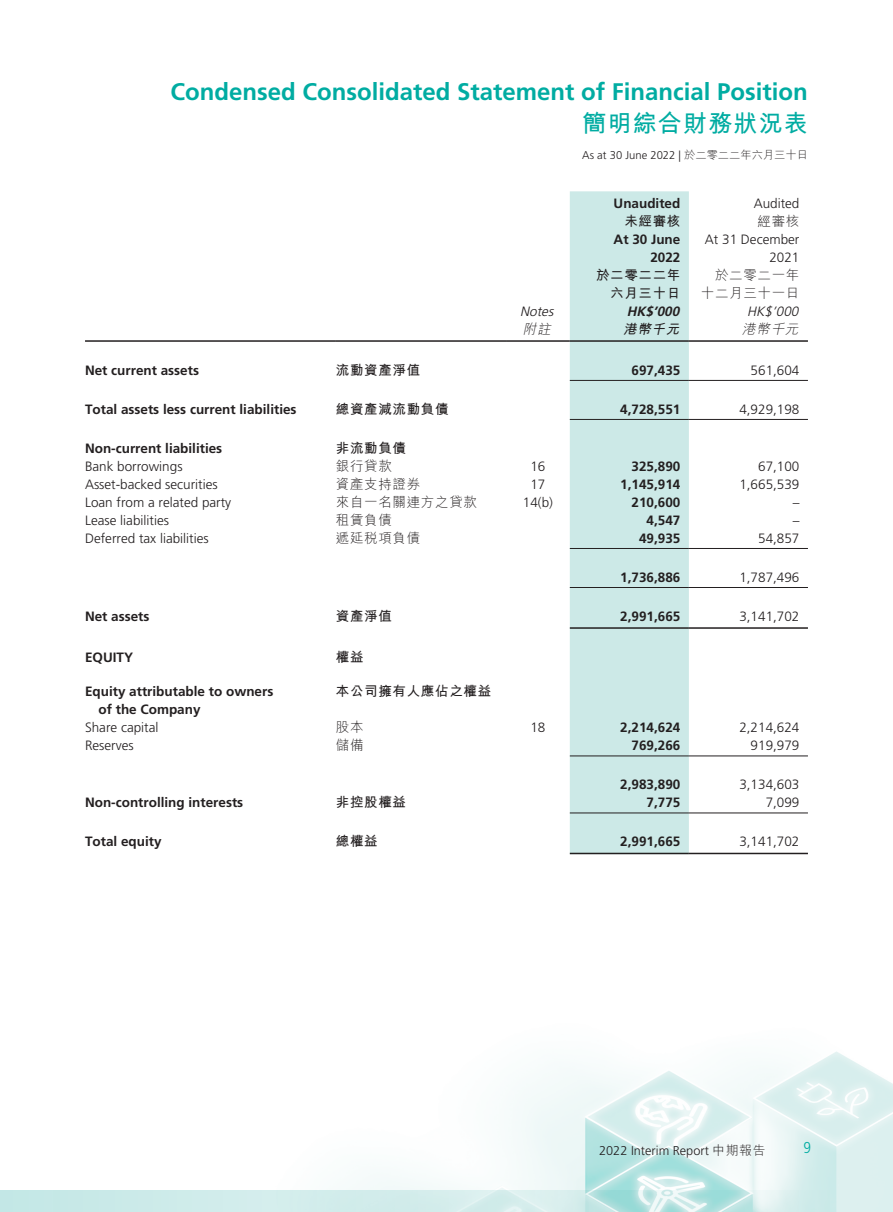
<style>
.page{position:relative;width:893px;height:1212px;background:#fff}
.page>*{position:absolute;margin:0;border:0;box-sizing:border-box;transform-origin:0 0}
.t1{font:700 24px "Frutiger LT Std";color:#00aca2}
.t2{font:700 24px "M Hei HK";letter-spacing:.05em;color:#00aca2}
.t3{font:300 condensed 15.75px "Frutiger LT Std";color:#00aca2}
._50_Table_txt{font:700 13.5px "Frutiger LT Std";color:#231f20}
._50_Table_txt-2{font:300 13.5px "Frutiger LT Std";color:#231f20}
._50_Table_txt-3{font:700 13.5px "M Hei HK";letter-spacing:.05em;color:#231f20}
._50_Table_txt-4{font:300 13.5px "M Hei HK";letter-spacing:.05em;color:#231f20}
._50_Table_txt-5{font:italic 300 13.5px "Frutiger LT Std";color:#231f20}
._50_Table_txt-6{font:italic 700 13.5px "Frutiger LT Std";color:#231f20}
._50_Table_txt-7{font:italic 300 13.5px "M Hei HK";color:#231f20}
._50_Table_txt-8{font:italic 700 13.5px "M Hei HK";color:#231f20}
.t4{font:300 12.75px "Frutiger LT Std";color:#231f20}
.t5{font:300 11.25px "Frutiger LT Std";color:#231f20}
.s1{font-family:"M Hei HK"}
</style>
<div class="page">
<div style="left:0;top:1191px;width:893px;height:21px;background:#c4e8e6"></div>
<img style="left:53px;top:1051px;width:840px;height:161px">
<div style="left:570px;top:191px;width:119px;height:662px;background:#cce9e7"></div>
<hr style="left:85px;top:340px;width:251px;height:2px;background:#231f20">
<hr style="left:336px;top:340px;width:170px;height:2px;background:#231f20">
<hr style="left:506px;top:340px;width:64px;height:2px;background:#231f20">
<hr style="left:570px;top:340px;width:119px;height:2px;background:#231f20">
<hr style="left:689px;top:340px;width:119px;height:2px;background:#231f20">
<hr style="left:570px;top:380px;width:119px;height:1px;background:#231f20">
<hr style="left:689px;top:380px;width:119px;height:1px;background:#231f20">
<hr style="left:570px;top:419px;width:119px;height:1px;background:#231f20">
<hr style="left:689px;top:419px;width:119px;height:1px;background:#231f20">
<hr style="left:570px;top:548px;width:119px;height:1px;background:#231f20">
<hr style="left:689px;top:548px;width:119px;height:1px;background:#231f20">
<hr style="left:570px;top:587px;width:119px;height:1px;background:#231f20">
<hr style="left:689px;top:587px;width:119px;height:1px;background:#231f20">
<hr style="left:570px;top:627px;width:119px;height:2px;background:#231f20">
<hr style="left:689px;top:627px;width:119px;height:2px;background:#231f20">
<hr style="left:570px;top:755px;width:119px;height:1px;background:#231f20">
<hr style="left:689px;top:755px;width:119px;height:1px;background:#231f20">
<hr style="left:570px;top:812px;width:119px;height:1px;background:#231f20">
<hr style="left:689px;top:812px;width:119px;height:1px;background:#231f20">
<hr style="left:570px;top:853px;width:119px;height:1px;background:#231f20">
<hr style="left:689px;top:853px;width:119px;height:1px;background:#231f20">
<p class="t1" style="left:170px;top:78px;width:639px">Condensed Consolidated Statement of Financial Position</p>
<p class="t2" style="left:582px;top:105px;width:227px">簡明綜合財務狀況表</p>
<p class="t5" style="left:582px;top:149px;width:227px">As at 30 June 2022 | <span class="s1">於二零二二年六月三十日</span></p>
<p class="_50_Table_txt" style="left:614px;top:195px;width:68px">Unaudited</p>
<p class="_50_Table_txt-2" style="left:754px;top:195px;width:47px">Audited</p>
<p class="_50_Table_txt-3" style="left:624px;top:211px;width:58px">未經審核</p>
<p class="_50_Table_txt-4" style="left:758px;top:214px;width:43px">經審核</p>
<p class="_50_Table_txt" style="left:614px;top:231px;width:68px">At 30 June</p>
<p class="_50_Table_txt" style="left:650px;top:249px;width:32px">2022</p>
<p class="_50_Table_txt-2" style="left:705px;top:231px;width:96px">At 31 December</p>
<p class="_50_Table_txt-2" style="left:769px;top:249px;width:32px">2021</p>
<p class="_50_Table_txt-3" style="left:596px;top:265px;width:86px">於二零二二年</p>
<p class="_50_Table_txt-3" style="left:610px;top:283px;width:72px">六月三十日</p>
<p class="_50_Table_txt-4" style="left:715px;top:268px;width:86px">於二零二一年</p>
<p class="_50_Table_txt-4" style="left:701px;top:286px;width:100px">十二月三十一日</p>
<p class="_50_Table_txt-5" style="left:520px;top:303px;width:38px">Notes</p>
<p class="_50_Table_txt-6" style="left:627px;top:303px;width:57px">HK$’000</p>
<p class="_50_Table_txt-5" style="left:747px;top:303px;width:56px">HK$’000</p>
<p class="_50_Table_txt-7" style="left:523px;top:322px;width:32px">附註</p>
<p class="_50_Table_txt-8" style="left:623px;top:319px;width:61px">港幣千元</p>
<p class="_50_Table_txt-7" style="left:742px;top:322px;width:60px">港幣千元</p>
<p class="_50_Table_txt" style="left:85px;top:362px;width:116px">Net current assets</p>
<p class="_50_Table_txt-3" style="left:336px;top:360px;width:86px">流動資產淨值</p>
<p class="_50_Table_txt" style="left:632px;top:362px;width:50px">697,435</p>
<p class="_50_Table_txt-2" style="left:751px;top:362px;width:50px">561,604</p>
<p class="_50_Table_txt" style="left:85px;top:401px;width:213px">Total assets less current liabilities</p>
<p class="_50_Table_txt-3" style="left:336px;top:399px;width:114px">總資產減流動負債</p>
<p class="_50_Table_txt" style="left:620px;top:401px;width:62px">4,728,551</p>
<p class="_50_Table_txt-2" style="left:739px;top:401px;width:62px">4,929,198</p>
<p class="_50_Table_txt" style="left:85px;top:440px;width:139px">Non-current liabilities</p>
<p class="_50_Table_txt-3" style="left:336px;top:438px;width:72px">非流動負債</p>
<p class="_50_Table_txt-2" style="left:85px;top:458px;width:99px">Bank borrowings</p>
<p class="_50_Table_txt-4" style="left:336px;top:459px;width:58px">銀行貸款</p>
<p class="_50_Table_txt-2" style="left:530px;top:458px;width:17px">16</p>
<p class="_50_Table_txt" style="left:632px;top:458px;width:50px">325,890</p>
<p class="_50_Table_txt-2" style="left:758px;top:458px;width:43px">67,100</p>
<p class="_50_Table_txt-2" style="left:85px;top:476px;width:134px">Asset-backed securities</p>
<p class="_50_Table_txt-4" style="left:336px;top:477px;width:86px">資產支持證券</p>
<p class="_50_Table_txt-2" style="left:530px;top:476px;width:17px">17</p>
<p class="_50_Table_txt" style="left:620px;top:476px;width:62px">1,145,914</p>
<p class="_50_Table_txt-2" style="left:739px;top:476px;width:62px">1,665,539</p>
<p class="_50_Table_txt-2" style="left:85px;top:494px;width:148px">Loan from a related party</p>
<p class="_50_Table_txt-4" style="left:336px;top:495px;width:143px">來自一名關連方之貸款</p>
<p class="_50_Table_txt-2" style="left:523px;top:494px;width:32px">14(b)</p>
<p class="_50_Table_txt" style="left:632px;top:494px;width:50px">210,600</p>
<p class="_50_Table_txt-2" style="left:793px;top:494px;width:8px">–</p>
<p class="_50_Table_txt-2" style="left:85px;top:512px;width:85px">Lease liabilities</p>
<p class="_50_Table_txt-4" style="left:336px;top:513px;width:58px">租賃負債</p>
<p class="_50_Table_txt" style="left:647px;top:512px;width:35px">4,547</p>
<p class="_50_Table_txt-2" style="left:793px;top:512px;width:8px">–</p>
<p class="_50_Table_txt-2" style="left:85px;top:530px;width:125px">Deferred tax liabilities</p>
<p class="_50_Table_txt-4" style="left:336px;top:531px;width:86px">遞延稅項負債</p>
<p class="_50_Table_txt" style="left:639px;top:530px;width:43px">49,935</p>
<p class="_50_Table_txt-2" style="left:758px;top:530px;width:43px">54,857</p>
<p class="_50_Table_txt" style="left:620px;top:569px;width:62px">1,736,886</p>
<p class="_50_Table_txt-2" style="left:739px;top:569px;width:62px">1,787,496</p>
<p class="_50_Table_txt" style="left:85px;top:608px;width:66px">Net assets</p>
<p class="_50_Table_txt-3" style="left:336px;top:606px;width:58px">資產淨值</p>
<p class="_50_Table_txt" style="left:620px;top:608px;width:62px">2,991,665</p>
<p class="_50_Table_txt-2" style="left:739px;top:608px;width:62px">3,141,702</p>
<p class="_50_Table_txt" style="left:85px;top:649px;width:50px">EQUITY</p>
<p class="_50_Table_txt-3" style="left:336px;top:647px;width:29px">權益</p>
<p class="_50_Table_txt" style="left:85px;top:683px;width:190px">Equity attributable to owners</p>
<p class="_50_Table_txt" style="left:99px;top:701px;width:104px">of the Company</p>
<p class="_50_Table_txt-3" style="left:336px;top:681px;width:157px">本公司擁有人應佔之權益</p>
<p class="_50_Table_txt-2" style="left:85px;top:720px;width:75px">Share capital</p>
<p class="_50_Table_txt-4" style="left:336px;top:720px;width:29px">股本</p>
<p class="_50_Table_txt-2" style="left:530px;top:720px;width:17px">18</p>
<p class="_50_Table_txt" style="left:620px;top:719px;width:62px">2,214,624</p>
<p class="_50_Table_txt-2" style="left:739px;top:720px;width:62px">2,214,624</p>
<p class="_50_Table_txt-2" style="left:85px;top:738px;width:50px">Reserves</p>
<p class="_50_Table_txt-4" style="left:336px;top:738px;width:29px">儲備</p>
<p class="_50_Table_txt" style="left:632px;top:737px;width:50px">769,266</p>
<p class="_50_Table_txt-2" style="left:751px;top:738px;width:50px">919,979</p>
<p class="_50_Table_txt" style="left:620px;top:776px;width:62px">2,983,890</p>
<p class="_50_Table_txt-2" style="left:739px;top:777px;width:62px">3,134,603</p>
<p class="_50_Table_txt" style="left:85px;top:794px;width:160px">Non-controlling interests</p>
<p class="_50_Table_txt-3" style="left:336px;top:792px;width:72px">非控股權益</p>
<p class="_50_Table_txt" style="left:647px;top:794px;width:35px">7,775</p>
<p class="_50_Table_txt-2" style="left:766px;top:795px;width:35px">7,099</p>
<p class="_50_Table_txt" style="left:85px;top:833px;width:78px">Total equity</p>
<p class="_50_Table_txt-3" style="left:336px;top:831px;width:43px">總權益</p>
<p class="_50_Table_txt" style="left:620px;top:833px;width:62px">2,991,665</p>
<p class="_50_Table_txt-2" style="left:739px;top:834px;width:62px">3,141,702</p>
<p class="t4" style="left:599px;top:1143px;width:168px">2022 Interim Report <span class="s1">中期報告</span></p>
<p class="t3" style="left:803px;top:1138px;width:9px">9</p>
</div>
